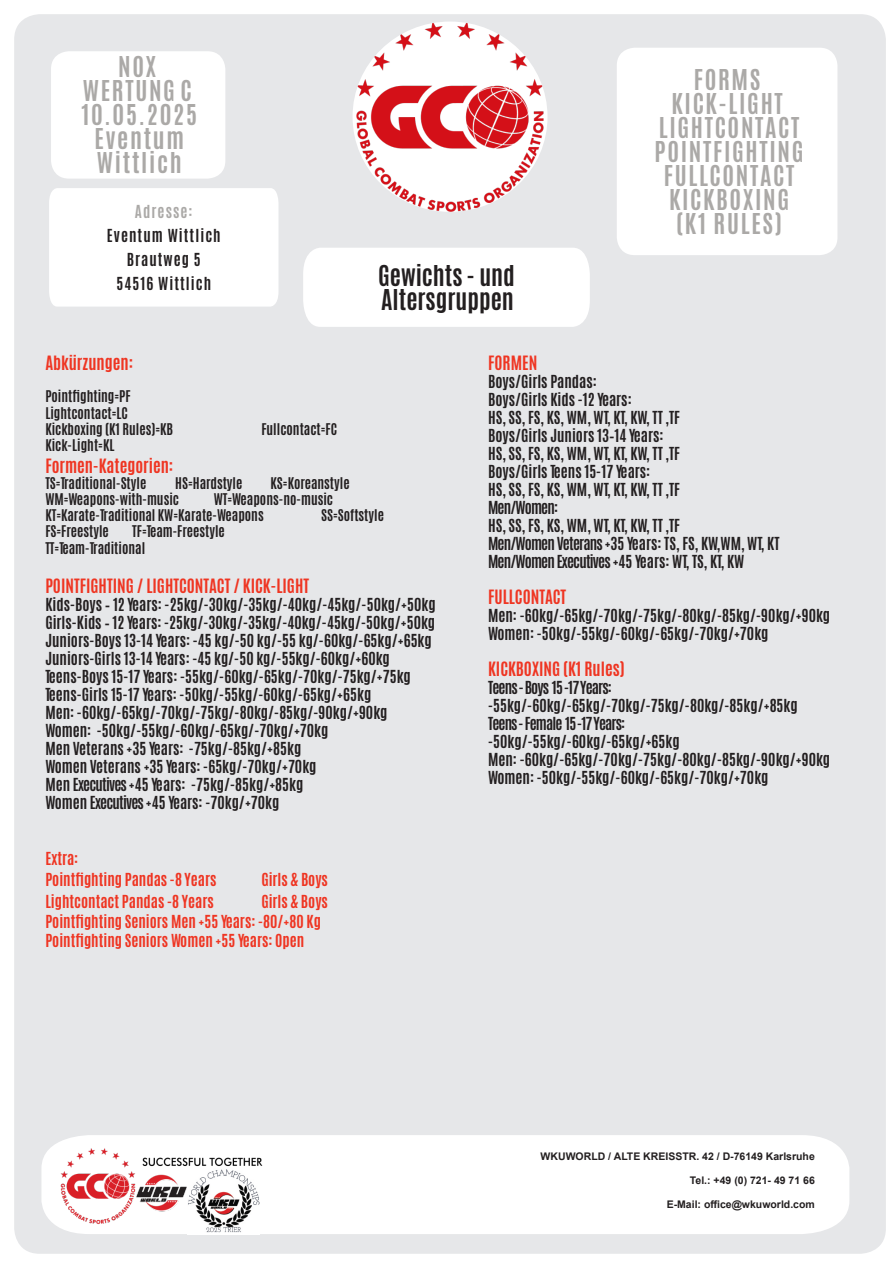
<style>
.page{position:relative;width:893px;height:1263px;background:#fff}
.page>*{position:absolute;margin:0;border:0;box-sizing:border-box;transform-origin:0 0}
.t1{font:700 24px/24px "Antonio";letter-spacing:.07em;color:#aba9a7;text-align:center}
.t2{font:700 24px/24px "Antonio";color:#231f20}
.t3{font:700 16.5px "Antonio";color:#ef3522}
.t4{font:700 15px/18px "Antonio";color:#231f20}
.t5{font:700 15px/19.8px "Antonio";color:#ef3522}
.t6{font:700 15px/24px "Antonio";letter-spacing:.07em;color:#231f20;text-align:center}
.t7{font:700 15px "Antonio";letter-spacing:.07em;color:#aba9a7}
.t8{font:700 13.5px/16.2px "Antonio";color:#231f20}
.t9{font:700 10.5px "Arial";color:#231f20}
</style>
<div class="page">
<div style="left:14px;top:14px;width:872px;height:1240px;background:#e6e7e9;border-radius:26px"></div>
<img style="left:357px;top:22px;width:186px;height:190px">
<div style="left:41px;top:1135px;width:808px;height:99px;background:#fff"></div>
<img style="left:59px;top:1135px;width:204px;height:100px">
<div style="left:187px;top:1173px;width:80px;height:41px;background:#fff"></div>
<div style="left:51px;top:51px;width:174px;height:128px;background:#fff;border-radius:18px"></div>
<div style="left:617px;top:48px;width:220px;height:207px;background:#fff;border-radius:18px"></div>
<div style="left:49px;top:188px;width:229px;height:119px;background:#fff"></div>
<div style="left:303px;top:248px;width:287px;height:79px;background:#fff"></div>
<img style="left:188px;top:1169px;width:72px;height:65px">
<h1 class="t1" style="left:82px;top:55px;width:117px">NOX<br>WERTUNG C<br>10.05.2025<br>Eventum<br>Wittlich</h1>
<p class="t7" style="left:135px;top:201px;width:59px">Adresse:</p>
<p class="t6" style="left:107px;top:223px;width:115px">Eventum Wittlich<br>Brautweg 5<br>54516 Wittlich</p>
<h1 class="t2" style="left:378px;top:264px;width:138px">Gewichts - und<br>Altersgruppen</h1>
<h1 class="t1" style="left:655px;top:68px;width:150px">FORMS<br>KICK-LIGHT<br>LIGHTCONTACT<br>POINTFIGHTING<br>FULLCONTACT<br>KICKBOXING (K1 RULES)</h1>
<p class="t3" style="left:45px;top:351px;width:89px">Abkürzungen:</p>
<p class="t8" style="left:45px;top:389px;width:129px">Pointfighting=PF<br>Lightcontact=LC<br>Kickboxing (K1 Rules)=KB</p>
<p class="t8" style="left:261px;top:421px;width:77px">Fullcontact=FC</p>
<p class="t8" style="left:45px;top:437px;width:71px">Kick-Light=KL</p>
<p class="t3" style="left:45px;top:454px;width:130px">Formen-Kategorien:</p>
<p class="t8" style="left:45px;top:475px;width:102px">TS=Traditional-Style</p>
<p class="t8" style="left:175px;top:475px;width:69px">HS=Hardstyle</p>
<p class="t8" style="left:271px;top:475px;width:81px">KS=Koreanstyle</p>
<p class="t8" style="left:45px;top:491px;width:135px">WM=Weapons-with-music</p>
<p class="t8" style="left:45px;top:491px;width:289px;text-indent:168px">WT=Weapons-no-music<br>KT=Karate-Traditional KW=Karate-Weapons</p>
<p class="t8" style="left:321px;top:507px;width:64px">SS=Softstyle</p>
<p class="t8" style="left:45px;top:524px;width:65px">FS=Freestyle</p>
<p class="t8" style="left:45px;top:524px;width:181px;text-indent:87px">TF=Team-Freestyle<br>TT=Team-Traditional</p>
<p class="t3" style="left:45px;top:574px;width:265px">POINTFIGHTING / LIGHTCONTACT / KICK-LIGHT</p>
<p class="t4" style="left:45px;top:596px;width:392px">Kids-Boys – 12 Years: -25kg/-30kg/-35kg/-40kg/-45kg/-50kg/+50kg Girls-Kids – 12 Years: -25kg/-30kg/-35kg/-40kg/-45kg/-50kg/+50kg Juniors-Boys 13-14 Years: -45 kg/-50 kg/-55 kg/-60kg/-65kg/+65kg Juniors-Girls 13-14 Years: -45 kg/-50 kg/-55kg/-60kg/+60kg Teens-Boys 15-17 Years: -55kg/-60kg/-65kg/-70kg/-75kg/+75kg Teens-Girls 15-17 Years: -50kg/-55kg/-60kg/-65kg/+65kg<br>Men: -60kg/-65kg/-70kg/-75kg/-80kg/-85kg/-90kg/+90kg Women: -50kg/-55kg/-60kg/-65kg/-70kg/+70kg<br>Men Veterans +35 Years: -75kg/-85kg/+85kg<br>Women Veterans +35 Years: -65kg/-70kg/+70kg<br>Men Executives +45 Years: -75kg/-85kg/+85kg<br>Women Executives +45 Years: -70kg/+70kg</p>
<p class="t5" style="left:45px;top:848px;width:173px;line-height:21.3px">Extra:<br>Pointfighting Pandas -8 Years</p>
<p class="t5" style="left:261px;top:870px;width:68px">Girls &amp; Boys</p>
<p class="t5" style="left:45px;top:891px;width:170px">Lightcontact Pandas -8 Years</p>
<p class="t5" style="left:45px;top:891px;width:284px;text-indent:216px">Girls &amp; Boys<br>Pointfighting Seniors Men +55 Years: -80/+80 Kg<br>Pointfighting Seniors Women +55 Years: Open</p>
<p class="t3" style="left:488px;top:351px;width:51px">FORMEN</p>
<p class="t4" style="left:488px;top:372px;width:293px">Boys/Girls Pandas:<br>Boys/Girls Kids -12 Years:<br>HS, SS, FS, KS, WM, WT, KT, KW, TT ,TF<br>Boys/Girls Juniors 13–14 Years:<br>HS, SS, FS, KS, WM, WT, KT, KW, TT ,TF<br>Boys/Girls Teens 15-17 Years:<br>HS, SS, FS, KS, WM, WT, KT, KW, TT ,TF<br>Men/Women:<br>HS, SS, FS, KS, WM, WT, KT, KW, TT ,TF<br>Men/WomenVeterans +35 Years: TS, FS, KW,WM, WT, KT<br>Men/Women Executives +45 Years: WT, TS, KT, KW</p>
<p class="t3" style="left:488px;top:585px;width:80px">FULLCONTACT</p>
<p class="t4" style="left:488px;top:606px;width:344px">Men: -60kg/-65kg/-70kg/-75kg/-80kg/-85kg/-90kg/+90kg<br>Women: -50kg/-55kg/-60kg/-65kg/-70kg/+70kg</p>
<p class="t3" style="left:488px;top:657px;width:138px">KICKBOXING (K1 Rules)</p>
<p class="t4" style="left:488px;top:678px;width:344px">Teens-Boys 15-17Years: -55kg/-60kg/-65kg/-70kg/-75kg/-80kg/-85kg/+85kg Teens-Female 15-17Years:<br>-50kg/-55kg/-60kg/-65kg/+65kg<br>Men: -60kg/-65kg/-70kg/-75kg/-80kg/-85kg/-90kg/+90kg Women: -50kg/-55kg/-60kg/-65kg/-70kg/+70kg</p>
<p class="t9" style="left:541px;top:1152px;width:276px">WKUWORLD / ALTE KREISSTR. 42 / D-76149 Karlsruhe</p>
<p class="t9" style="left:690px;top:1176px;width:127px">Tel.: +49 (0) 721- 49 71 66</p>
<p class="t9" style="left:667px;top:1200px;width:150px">E-Mail: office@wkuworld.com</p>
</div>
